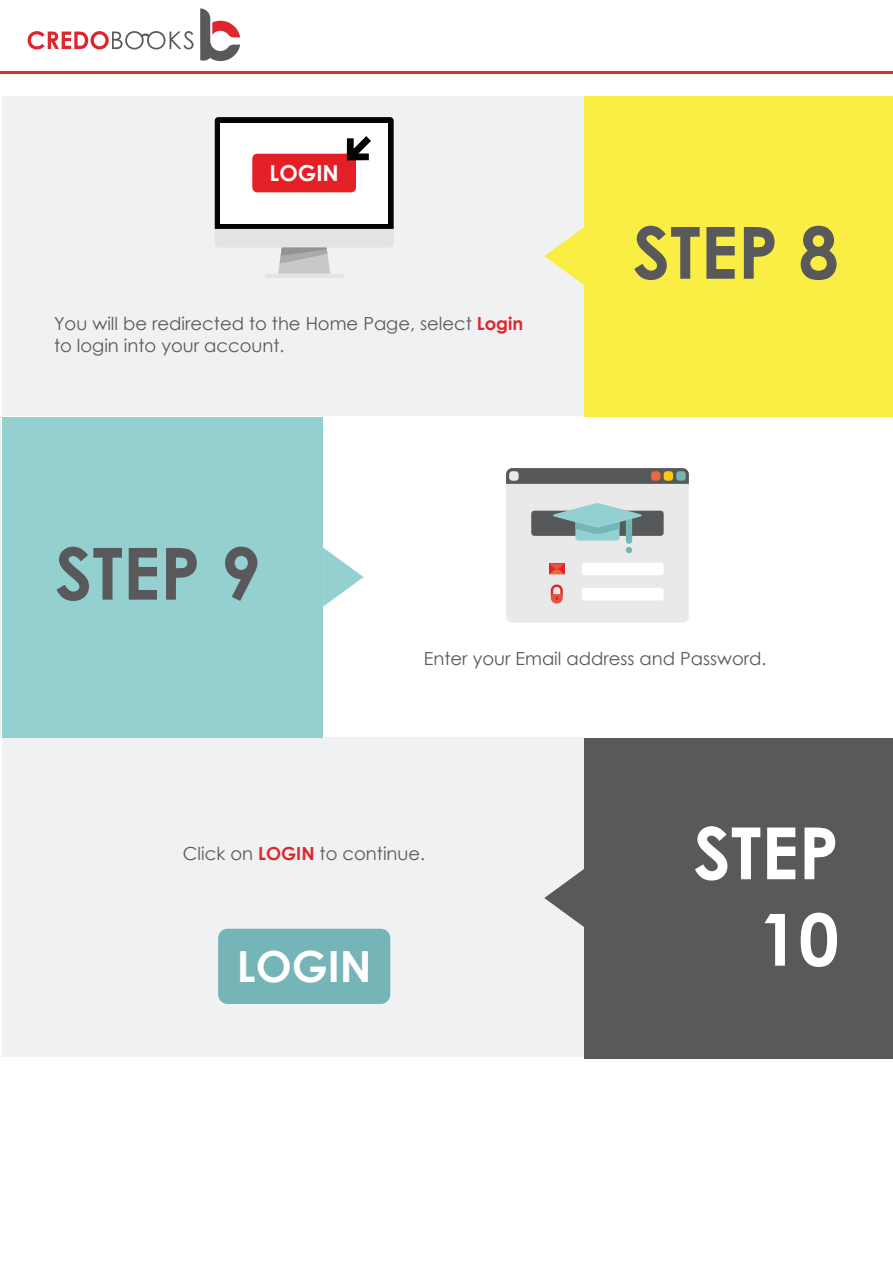
<style>
.page{position:relative;width:893px;height:1263px;background:#fff}
.page>*{position:absolute;margin:0;border:0;box-sizing:border-box;transform-origin:0 0}
.t1{font:700 72px "Century Gothic";color:#59595c}
.t2{font:700 72px/86.4px "Century Gothic";color:#fff;text-align:right}
.t3{font:700 42.9px "Century Gothic";color:#fff}
.t4{font:700 22.05px "Century Gothic";color:#fff}
.t5{font:18px/21.6px "Century Gothic";color:#59595c}
.s1{font-weight:700;color:#de262e}
</style>
<div class="page">
<hr style="left:1px;top:71px;width:892px;height:3px;background:#de2f25">
<svg style="left:200px;top:8px;width:40px;height:54px"></svg>
<svg style="left:28px;top:31px;width:166px;height:18px"></svg>
<div style="left:2px;top:737px;width:581px;height:320px;background:#f0f1f2"></div>
<div style="left:2px;top:96px;width:581px;height:320px;background:#f0f1f2"></div>
<div style="left:585px;top:96px;width:308px;height:321px;background:#faee44"></div>
<svg style="left:544px;top:226px;width:41px;height:60px"></svg>
<div style="left:2px;top:417px;width:321px;height:320px;background:#95d0d0"></div>
<svg style="left:323px;top:547px;width:41px;height:60px"></svg>
<div style="left:585px;top:737px;width:308px;height:321px;background:#59595c"></div>
<svg style="left:544px;top:868px;width:41px;height:60px"></svg>
<hr style="left:265px;top:274px;width:78px;height:3px;background:#e2e3e3">
<svg style="left:215px;top:117px;width:179px;height:157px"></svg>
<div style="left:506px;top:468px;width:183px;height:154px;background:#e9e9e9;border-radius:6px"></div>
<div style="left:531px;top:511px;width:133px;height:25px;background:#57585a;border-radius:3px"></div>
<svg style="left:506px;top:468px;width:183px;height:16px;background:#5a5b5d"></svg>
<div style="left:509px;top:471px;width:10px;height:10px;background:#e9e9e9;border-radius:3px"></div>
<div style="left:651px;top:471px;width:9px;height:10px;background:#ee6939;border-radius:3px"></div>
<div style="left:664px;top:471px;width:9px;height:10px;background:#fbc814;border-radius:3px"></div>
<div style="left:676px;top:471px;width:10px;height:10px;background:#75b5b7;border-radius:3px"></div>
<div style="left:582px;top:563px;width:82px;height:12px;background:#fff;border-radius:3px"></div>
<div style="left:582px;top:588px;width:82px;height:12px;background:#fff;border-radius:3px"></div>
<svg style="left:551px;top:584px;width:12px;height:20px"></svg>
<svg style="left:553px;top:503px;width:89px;height:50px"></svg>
<svg style="left:549px;top:563px;width:16px;height:11px"></svg>
<div style="left:218px;top:929px;width:172px;height:75px;background:#75b5b7;border-radius:9px"></div>
<p class="t4" style="left:270px;top:156px;width:71px">LOGIN</p>
<p class="t5" style="left:54px;top:313px;width:471px">You will be redirected to the Home Page, select <span class="s1">Login </span>to login into your account.</p>
<h1 class="t1" style="left:55px;top:519px;width:207px">STEP 9</h1>
<h1 class="t1" style="left:633px;top:198px;width:207px">STEP 8</h1>
<p class="t5" style="left:424px;top:647px;width:344px">Enter your Email address and Password.</p>
<p class="t5" style="left:183px;top:842px;width:244px">Click on <span class="s1">LOGIN</span> to continue.</p>
<h2 class="t3" style="left:237px;top:934px;width:136px">LOGIN</h2>
<h1 class="t2" style="left:693px;top:807px;width:147px">STEP<br>10</h1>
</div>
